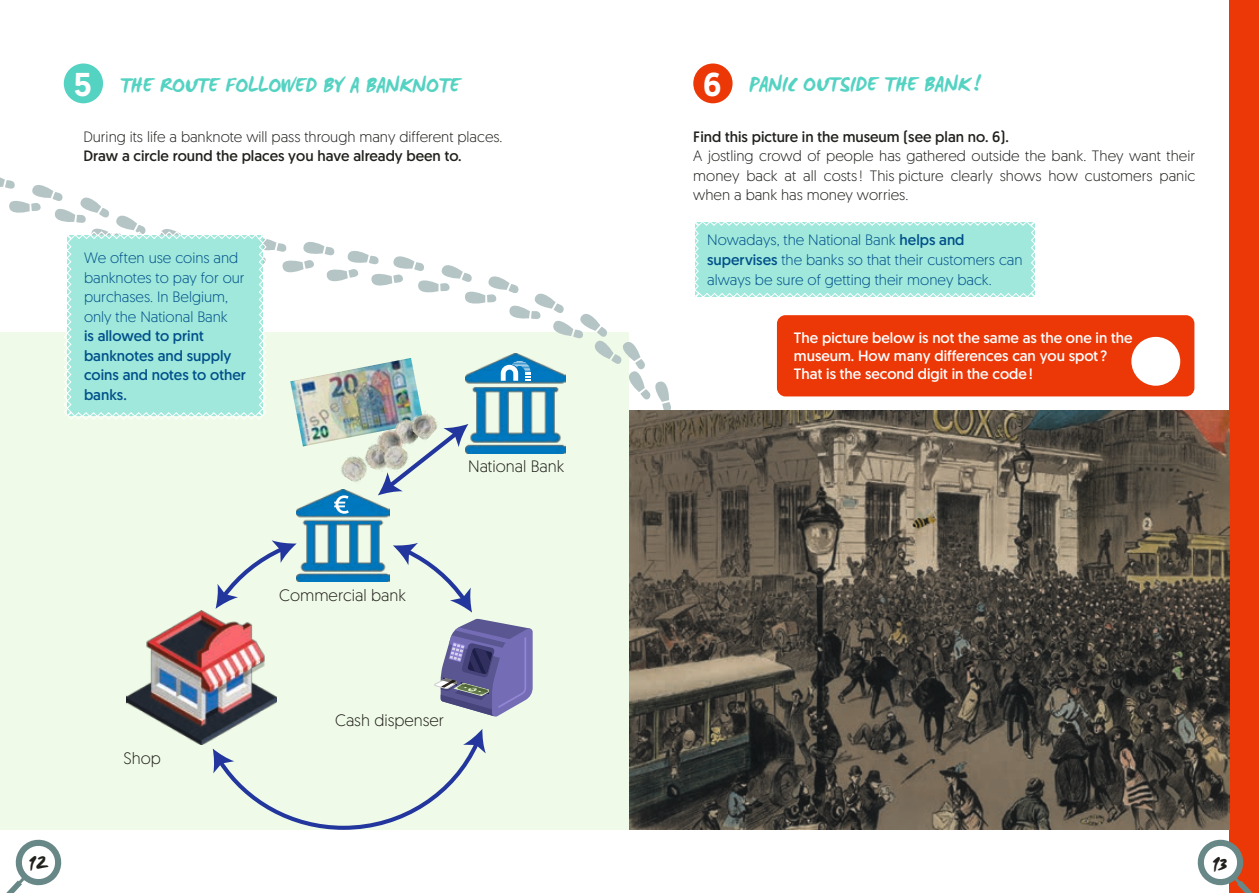
<style>
.page{position:relative;width:1259px;height:893px;background:#fff}
.page>*{position:absolute;margin:0;border:0;box-sizing:border-box;transform-origin:0 0}
.Numero_boules{font:500 33px "Geomanist";color:#fff}
.Titre_sans_num{font:700 22.5px "WC Mano Negra Bta";color:#54d2c2}
.t1{font:700 18px "WC Mano Negra Bta";color:#21201c}
.pays_européen{font:300 16.5px "Geomanist";color:#21201c}
.encadré_bleu{font:300 15px/19.5px "Geomanist";color:#004f8a}
.Txt{font:300 15px/19.5px "Geomanist";color:#21201c;text-align:justify}
.Txt_bulles{font:15px/18px "Geomanist";color:#fff}
.Txt-2{font:15px "Geomanist";color:#21201c}
.s1{font-weight:400}
</style>
<div class="page">
<div style="left:0;top:332px;width:629px;height:498px;background:#effbe8"></div>
<div style="left:65px;top:64px;width:37px;height:38px;background:#54d2c2;border-radius:50%"></div>
<div style="left:64px;top:64px;width:39px;height:39px;border:2px solid #54d2c2;border-radius:50%"></div>
<div style="left:694px;top:64px;width:37px;height:38px;background:#ec3807;border-radius:50%"></div>
<div style="left:693px;top:64px;width:39px;height:39px;border:2px solid #ec3807;border-radius:50%"></div>
<div style="left:777px;top:315px;width:417px;height:81px;background:#ec3807;border-radius:9px"></div>
<div style="left:1131px;top:337px;width:49px;height:49px;background:#fff;border-radius:50%"></div>
<div style="left:1229px;top:0;width:30px;height:893px;background:#ec3807"></div>
<img style="left:297px;top:514px;width:92px;height:67px">
<svg style="left:434px;top:619px;width:98px;height:98px"></svg>
<img style="left:127px;top:611px;width:149px;height:133px">
<svg style="left:216px;top:540px;width:81px;height:69px"></svg>
<svg style="left:213px;top:729px;width:273px;height:101px"></svg>
<svg style="left:393px;top:543px;width:79px;height:70px"></svg>
<svg style="left:0;top:177px;width:1039px;height:337px"></svg>
<img style="left:629px;top:411px;width:600px;height:419px">
<svg style="left:6px;top:839px;width:56px;height:54px"></svg>
<svg style="left:1197px;top:839px;width:56px;height:54px"></svg>
<p class="Numero_boules" style="left:74px;top:62px;width:19px">5</p>
<p class="Numero_boules" style="left:703px;top:62px;width:20px">6</p>
<p class="Titre_sans_num" style="left:120px;top:71px;width:342px">THE ROUTE FOLLOWED BY A BANKNOTE</p>
<p class="Titre_sans_num" style="left:749px;top:69px;width:233px">PANIC OUTSIDE THE BANK!</p>
<p class="Txt" style="left:83px;top:126px;width:421px">During its life a banknote will pass through many different places.</p>
<p class="Txt-2" style="left:83px;top:146px;width:380px">Draw a circle round the places you have already been to.</p>
<p class="Txt-2" style="left:693px;top:127px;width:317px">Find this picture in the museum (see plan no. 6).</p>
<p class="Txt" style="left:693px;top:146px;width:503px">A jostling crowd of people has gathered outside the bank. They want their money back at all costs ! This picture clearly shows how customers panic when a bank has money worries.</p>
<p class="encadré_bleu" style="left:84px;top:247px;width:163px">We often use coins and banknotes to pay for our purchases. In Belgium, only the National Bank<br><span class="s1">is allowed to print banknotes and supply coins and notes to other banks.</span></p>
<p class="pays_européen" style="left:468px;top:456px;width:98px">National Bank</p>
<p class="pays_européen" style="left:124px;top:748px;width:39px">Shop</p>
<p class="pays_européen" style="left:279px;top:585px;width:128px">Commercial bank</p>
<p class="pays_européen" style="left:335px;top:709px;width:111px">Cash dispenser</p>
<p class="encadré_bleu" style="left:707px;top:230px;width:317px">Nowadays, the National Bank <span class="s1">helps and supervises</span> the banks so that their customers can always be sure of getting their money back.</p>
<p class="Txt_bulles" style="left:794px;top:329px;width:340px">The picture below is not the same as the one in the museum. How many differences can you spot ?</p>
<p class="Txt_bulles" style="left:794px;top:365px;width:240px">That is the second digit in the code!</p>
<p class="t1" style="left:29px;top:851px;width:21px">12</p>
<p class="t1" style="left:1212px;top:852px;width:16px">13</p>
</div>
